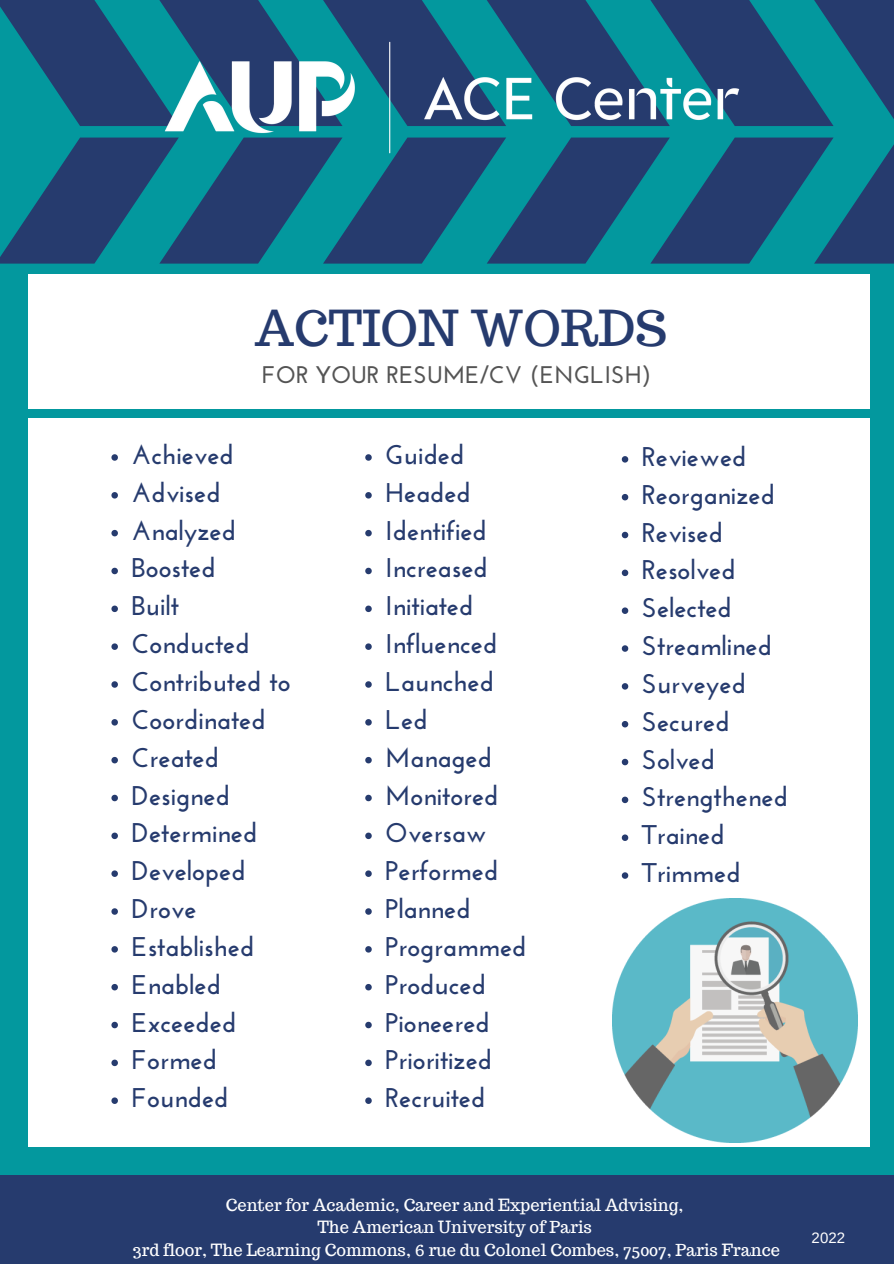
<style>
.page{position:relative;width:894px;height:1264px;background:#fff}
.page>*{position:absolute;margin:0;border:0;box-sizing:border-box;transform-origin:0 0}
.t1{font:48.45px "Trocchi";color:#263b6e}
.t2{font:700 27px "Josefin Sans";color:#263b6e}
.t3{font:700 24px "Josefin Sans";color:#545454}
.t4{font:16.5px "Trocchi";color:#fff}
.t5{font:15px "Arimo";color:#fff}
</style>
<div class="page">
<div style="left:0;top:0;width:893px;height:1263px;background:#03989e"></div>
<div style="left:28px;top:418px;width:841px;height:729px;background:#fff"></div>
<svg style="left:0;top:0;width:893px;height:126px"></svg>
<svg style="left:0;top:137px;width:893px;height:126px"></svg>
<img style="left:612px;top:898px;width:244px;height:244px">
<div style="left:28px;top:274px;width:841px;height:134px;background:#fff"></div>
<div style="left:0;top:1175px;width:893px;height:88px;background:#263b6e"></div>
<img style="left:135px;top:0;width:651px;height:201px">
<svg style="left:111px;top:454px;width:7px;height:6px"></svg>
<svg style="left:111px;top:492px;width:7px;height:6px"></svg>
<svg style="left:111px;top:530px;width:7px;height:6px"></svg>
<svg style="left:111px;top:567px;width:7px;height:7px"></svg>
<svg style="left:111px;top:605px;width:7px;height:7px"></svg>
<svg style="left:111px;top:643px;width:7px;height:7px"></svg>
<svg style="left:111px;top:681px;width:7px;height:6px"></svg>
<svg style="left:111px;top:719px;width:7px;height:6px"></svg>
<svg style="left:111px;top:757px;width:7px;height:6px"></svg>
<svg style="left:111px;top:794px;width:7px;height:7px"></svg>
<svg style="left:111px;top:832px;width:7px;height:7px"></svg>
<svg style="left:111px;top:870px;width:7px;height:6px"></svg>
<svg style="left:111px;top:908px;width:7px;height:6px"></svg>
<svg style="left:111px;top:946px;width:7px;height:6px"></svg>
<svg style="left:111px;top:984px;width:7px;height:6px"></svg>
<svg style="left:111px;top:1021px;width:7px;height:7px"></svg>
<svg style="left:111px;top:1059px;width:7px;height:7px"></svg>
<svg style="left:111px;top:1097px;width:7px;height:6px"></svg>
<svg style="left:365px;top:454px;width:6px;height:6px"></svg>
<svg style="left:365px;top:492px;width:6px;height:6px"></svg>
<svg style="left:365px;top:530px;width:6px;height:6px"></svg>
<svg style="left:365px;top:567px;width:6px;height:7px"></svg>
<svg style="left:365px;top:605px;width:6px;height:7px"></svg>
<svg style="left:365px;top:643px;width:6px;height:7px"></svg>
<svg style="left:365px;top:681px;width:6px;height:6px"></svg>
<svg style="left:365px;top:719px;width:6px;height:6px"></svg>
<svg style="left:365px;top:757px;width:6px;height:6px"></svg>
<svg style="left:365px;top:794px;width:6px;height:7px"></svg>
<svg style="left:365px;top:832px;width:6px;height:7px"></svg>
<svg style="left:365px;top:870px;width:6px;height:6px"></svg>
<svg style="left:365px;top:908px;width:6px;height:6px"></svg>
<svg style="left:365px;top:946px;width:6px;height:6px"></svg>
<svg style="left:365px;top:984px;width:6px;height:6px"></svg>
<svg style="left:365px;top:1021px;width:6px;height:7px"></svg>
<svg style="left:365px;top:1059px;width:6px;height:7px"></svg>
<svg style="left:365px;top:1097px;width:6px;height:6px"></svg>
<svg style="left:621px;top:456px;width:7px;height:6px"></svg>
<svg style="left:621px;top:494px;width:7px;height:6px"></svg>
<svg style="left:621px;top:532px;width:7px;height:6px"></svg>
<svg style="left:621px;top:569px;width:7px;height:7px"></svg>
<svg style="left:621px;top:607px;width:7px;height:7px"></svg>
<svg style="left:621px;top:645px;width:7px;height:6px"></svg>
<svg style="left:621px;top:683px;width:7px;height:6px"></svg>
<svg style="left:621px;top:721px;width:7px;height:6px"></svg>
<svg style="left:621px;top:758px;width:7px;height:7px"></svg>
<svg style="left:621px;top:796px;width:7px;height:7px"></svg>
<svg style="left:621px;top:834px;width:7px;height:7px"></svg>
<svg style="left:621px;top:872px;width:7px;height:6px"></svg>
<p class="t1" style="left:255px;top:296px;width:414px">ACTION WORDS</p>
<p class="t3" style="left:262px;top:365px;width:391px">FOR YOUR RESUME/CV (ENGLISH)</p>
<p class="t2" style="left:131px;top:443px;width:104px">Achieved</p>
<p class="t2" style="left:131px;top:481px;width:91px">Advised</p>
<p class="t2" style="left:131px;top:519px;width:106px">Analyzed</p>
<p class="t2" style="left:131px;top:557px;width:86px">Boosted</p>
<p class="t2" style="left:131px;top:595px;width:49px">Built</p>
<p class="t2" style="left:131px;top:633px;width:120px">Conducted</p>
<p class="t2" style="left:131px;top:670px;width:161px">Contributed to</p>
<p class="t2" style="left:131px;top:708px;width:136px">Coordinated</p>
<p class="t2" style="left:131px;top:746px;width:89px">Created</p>
<p class="t2" style="left:131px;top:784px;width:100px">Designed</p>
<p class="t2" style="left:131px;top:822px;width:127px">Determined</p>
<p class="t2" style="left:131px;top:859px;width:116px">Developed</p>
<p class="t2" style="left:131px;top:897px;width:67px">Drove</p>
<p class="t2" style="left:131px;top:935px;width:124px">Established</p>
<p class="t2" style="left:131px;top:973px;width:91px">Enabled</p>
<p class="t2" style="left:131px;top:1011px;width:106px">Exceeded</p>
<p class="t2" style="left:131px;top:1049px;width:87px">Formed</p>
<p class="t2" style="left:131px;top:1086px;width:99px">Founded</p>
<p class="t2" style="left:385px;top:443px;width:81px">Guided</p>
<p class="t2" style="left:385px;top:481px;width:87px">Headed</p>
<p class="t2" style="left:385px;top:519px;width:103px">Identified</p>
<p class="t2" style="left:385px;top:557px;width:104px">Increased</p>
<p class="t2" style="left:385px;top:595px;width:90px">Initiated</p>
<p class="t2" style="left:385px;top:633px;width:113px">Influenced</p>
<p class="t2" style="left:385px;top:670px;width:110px">Launched</p>
<p class="t2" style="left:385px;top:708px;width:44px">Led</p>
<p class="t2" style="left:385px;top:746px;width:108px">Managed</p>
<p class="t2" style="left:385px;top:784px;width:115px">Monitored</p>
<p class="t2" style="left:385px;top:822px;width:103px">Oversaw</p>
<p class="t2" style="left:385px;top:859px;width:114px">Performed</p>
<p class="t2" style="left:385px;top:897px;width:87px">Planned</p>
<p class="t2" style="left:385px;top:935px;width:143px">Programmed</p>
<p class="t2" style="left:385px;top:973px;width:102px">Produced</p>
<p class="t2" style="left:385px;top:1011px;width:106px">Pioneered</p>
<p class="t2" style="left:385px;top:1049px;width:108px">Prioritized</p>
<p class="t2" style="left:385px;top:1086px;width:102px">Recruited</p>
<p class="t2" style="left:641px;top:445px;width:106px">Reviewed</p>
<p class="t2" style="left:641px;top:483px;width:135px">Reorganized</p>
<p class="t2" style="left:641px;top:521px;width:83px">Revised</p>
<p class="t2" style="left:641px;top:559px;width:95px">Resolved</p>
<p class="t2" style="left:641px;top:597px;width:92px">Selected</p>
<p class="t2" style="left:641px;top:634px;width:132px">Streamlined</p>
<p class="t2" style="left:641px;top:672px;width:106px">Surveyed</p>
<p class="t2" style="left:641px;top:710px;width:89px">Secured</p>
<p class="t2" style="left:641px;top:748px;width:75px">Solved</p>
<p class="t2" style="left:641px;top:786px;width:148px">Strengthened</p>
<p class="t2" style="left:641px;top:824px;width:84px">Trained</p>
<p class="t2" style="left:641px;top:861px;width:100px">Trimmed</p>
<p class="t4" style="left:226px;top:1193px;width:459px">Center for Academic, Career and Experiential Advising,</p>
<p class="t4" style="left:317px;top:1216px;width:276px">The American University of Paris</p>
<p class="t4" style="left:133px;top:1238px;width:648px">3rd floor, The Learning Commons, 6 rue du Colonel Combes, 75007, Paris France</p>
<p class="t5" style="left:811px;top:1229px;width:35px">2022</p>
</div>
